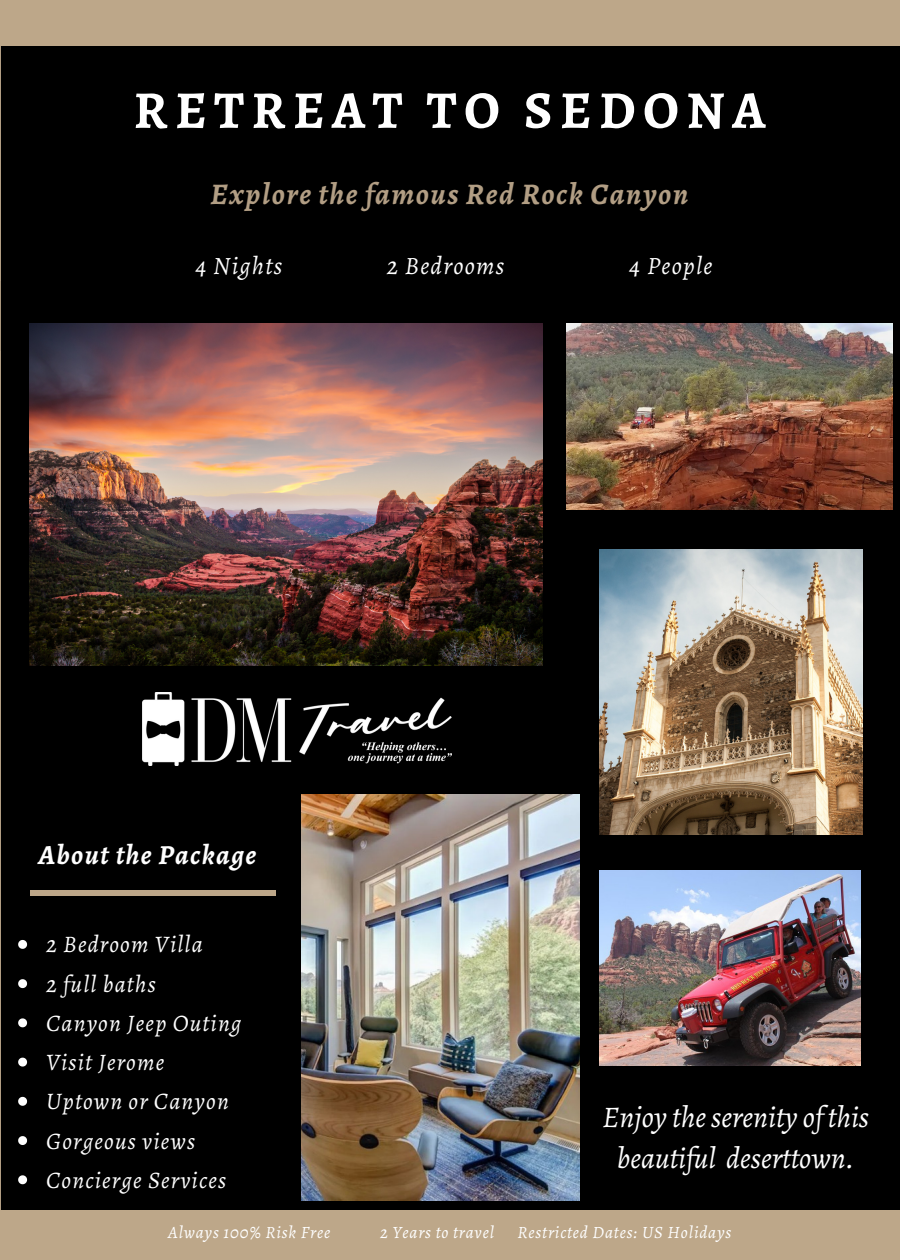
<style>
.page{position:relative;width:900px;height:1260px;background:#fff}
.page>*{position:absolute;margin:0;border:0;box-sizing:border-box;transform-origin:0 0}
.t1{font:700 53px "Alegreya";letter-spacing:.14em;color:#fff}
.t2{font:italic 30px/41.2px "Alegreya";color:#fff;text-align:center}
.t3{font:italic 700 30px "Alegreya";letter-spacing:.05em;color:#b29e84}
.t4{font:italic 700 27.75px "Alegreya";letter-spacing:.05em;color:#fff}
.t5{font:italic 25px "Alegreya";letter-spacing:.05em;color:#fff}
.t6{font:italic 23.75px "Alegreya";letter-spacing:.05em;color:#fff}
.t7{font:italic 17.25px "Alegreya";letter-spacing:.05em;color:#fff}
</style>
<div class="page">
<div style="left:1px;top:36px;width:899px;height:1224px;background:#000"></div>
<img style="left:302px;top:794px;width:277px;height:407px">
<img style="left:566px;top:351px;width:327px;height:158px">
<svg style="left:0;top:281px;width:893px;height:70px"></svg>
<div style="left:30px;top:890px;width:246px;height:5px;background:#bda789"></div>
<div style="left:0;top:1210px;width:900px;height:50px;background:#bda789"></div>
<div style="left:0;top:0;width:900px;height:46px;background:#bda789"></div>
<img style="left:29px;top:324px;width:514px;height:341px">
<img style="left:142px;top:693px;width:310px;height:73px">
<img style="left:600px;top:550px;width:262px;height:285px">
<img style="left:600px;top:871px;width:260px;height:195px">
<svg style="left:18px;top:940px;width:9px;height:9px"></svg>
<svg style="left:18px;top:979px;width:9px;height:9px"></svg>
<svg style="left:18px;top:1018px;width:9px;height:9px"></svg>
<svg style="left:18px;top:1058px;width:9px;height:9px"></svg>
<svg style="left:18px;top:1097px;width:9px;height:9px"></svg>
<svg style="left:18px;top:1136px;width:9px;height:9px"></svg>
<svg style="left:18px;top:1175px;width:9px;height:9px"></svg>
<p class="t1" style="left:134px;top:74px;width:633px">RETREAT TO SEDONA</p>
<p class="t3" style="left:211px;top:174px;width:479px">Explore the famous Red Rock Canyon</p>
<p class="t5" style="left:196px;top:249px;width:88px">4 Nights</p>
<p class="t5" style="left:387px;top:249px;width:119px">2 Bedrooms</p>
<p class="t5" style="left:630px;top:249px;width:84px">4 People</p>
<p class="t4" style="left:39px;top:836px;width:219px">About the Package</p>
<p class="t6" style="left:46px;top:928px;width:158px">2 Bedroom Villa</p>
<p class="t6" style="left:46px;top:968px;width:111px">2 full baths</p>
<p class="t6" style="left:46px;top:1007px;width:197px">Canyon Jeep Outing</p>
<p class="t6" style="left:46px;top:1046px;width:120px">Visit Jerome</p>
<p class="t6" style="left:46px;top:1085px;width:184px">Uptown or Canyon</p>
<p class="t6" style="left:46px;top:1124px;width:151px">Gorgeous views</p>
<p class="t6" style="left:46px;top:1164px;width:182px">Concierge Services</p>
<p class="t2" style="left:602px;top:1096px;width:268px">Enjoy the serenity of this beautiful deserttown.</p>
<p class="t7" style="left:168px;top:1220px;width:164px">Always 100% Risk Free</p>
<p class="t7" style="left:380px;top:1220px;width:115px">2 Years to travel</p>
<p class="t7" style="left:518px;top:1220px;width:215px">Restricted Dates: US Holidays</p>
</div>
